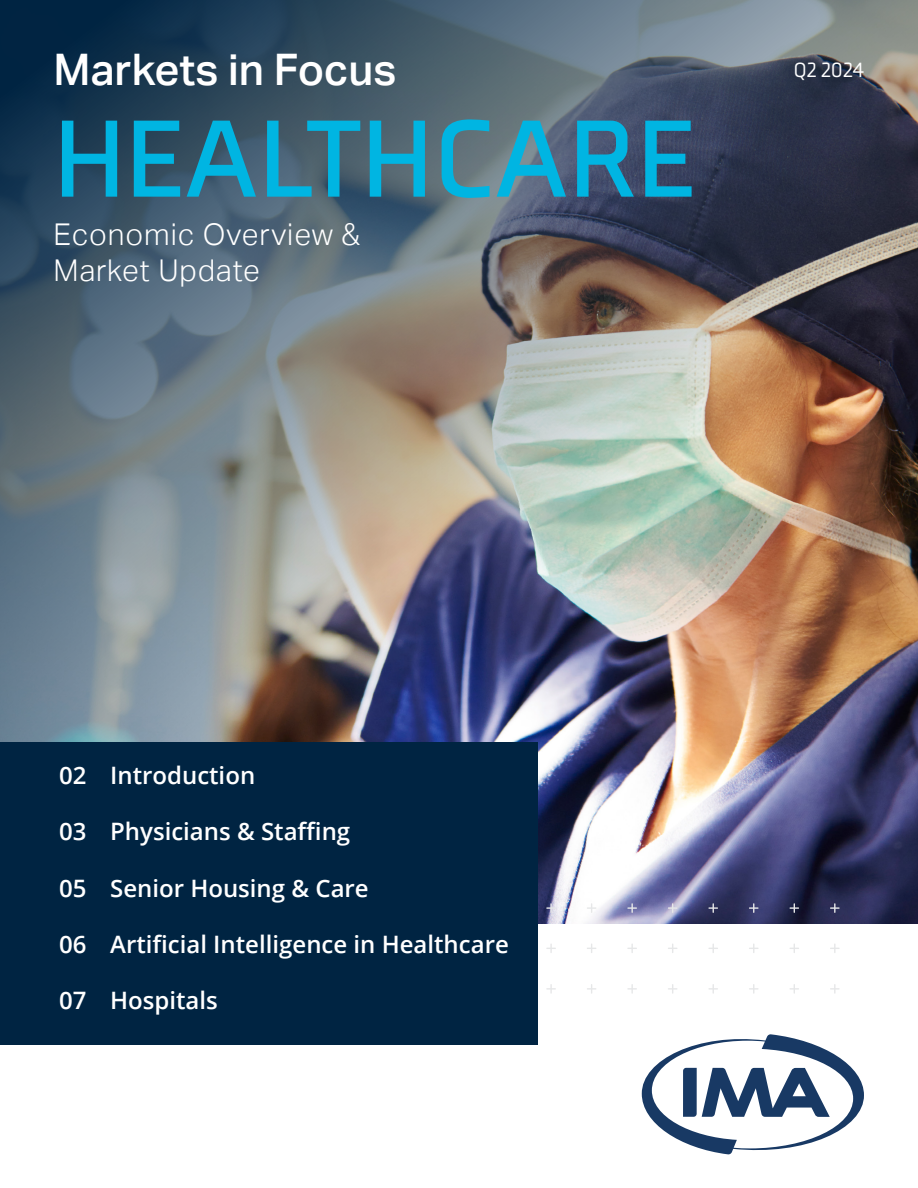
<style>
.page{position:relative;width:918px;height:1188px;background:#fff}
.page>*{position:absolute;margin:0;border:0;box-sizing:border-box;transform-origin:0 0}
.t1{font:700 112.5px "Axia";color:#00b5e2}
.t2{font:500 43.5px "Aktiv Grotesk";color:#fff}
.t3{font:300 30px/36px "Aktiv Grotesk";letter-spacing:.03em;color:#fff}
.t4{font:600 24px "Open Sans";color:#fff}
.t5{font:21.15px "Axia";color:#fff}
</style>
<div class="page">
<img style="left:0;top:0;width:918px;height:923px">
<svg style="left:546px;top:903px;width:10px;height:10px"></svg>
<svg style="left:587px;top:903px;width:9px;height:10px"></svg>
<svg style="left:627px;top:903px;width:10px;height:10px"></svg>
<svg style="left:668px;top:903px;width:9px;height:10px"></svg>
<svg style="left:708px;top:903px;width:10px;height:10px"></svg>
<svg style="left:749px;top:903px;width:10px;height:10px"></svg>
<svg style="left:790px;top:903px;width:9px;height:10px"></svg>
<svg style="left:830px;top:903px;width:10px;height:10px"></svg>
<svg style="left:546px;top:944px;width:10px;height:9px"></svg>
<svg style="left:587px;top:944px;width:9px;height:9px"></svg>
<svg style="left:627px;top:944px;width:10px;height:9px"></svg>
<svg style="left:668px;top:944px;width:9px;height:9px"></svg>
<svg style="left:708px;top:944px;width:10px;height:9px"></svg>
<svg style="left:749px;top:944px;width:10px;height:9px"></svg>
<svg style="left:790px;top:944px;width:9px;height:9px"></svg>
<svg style="left:830px;top:944px;width:10px;height:9px"></svg>
<svg style="left:546px;top:984px;width:10px;height:10px"></svg>
<svg style="left:587px;top:984px;width:9px;height:10px"></svg>
<svg style="left:627px;top:984px;width:10px;height:10px"></svg>
<svg style="left:668px;top:984px;width:9px;height:10px"></svg>
<svg style="left:709px;top:984px;width:9px;height:10px"></svg>
<svg style="left:749px;top:984px;width:9px;height:10px"></svg>
<svg style="left:790px;top:984px;width:9px;height:10px"></svg>
<svg style="left:830px;top:984px;width:9px;height:10px"></svg>
<svg style="left:642px;top:1034px;width:222px;height:120px"></svg>
<div style="left:0;top:742px;width:538px;height:303px;background:#002442"></div>
<h2 class="t2" style="left:54px;top:45px;width:344px">Markets in Focus</h2>
<p class="t5" style="left:793px;top:58px;width:72px">Q2 2024</p>
<h1 class="t1" style="left:54px;top:90px;width:643px">HEALTHCARE</h1>
<p class="t3" style="left:54px;top:217px;width:308px">Economic Overview &amp;<br>Market Update</p>
<p class="t4" style="left:59px;top:759px;width:198px">02 Introduction</p>
<p class="t4" style="left:59px;top:815px;width:293px">03 Physicians &amp; Staffing</p>
<p class="t4" style="left:59px;top:871px;width:311px">05 Senior Housing &amp; Care</p>
<p class="t4" style="left:59px;top:928px;width:451px">06 Artificial Intelligence in Healthcare</p>
<p class="t4" style="left:59px;top:984px;width:160px">07 Hospitals</p>
</div>
